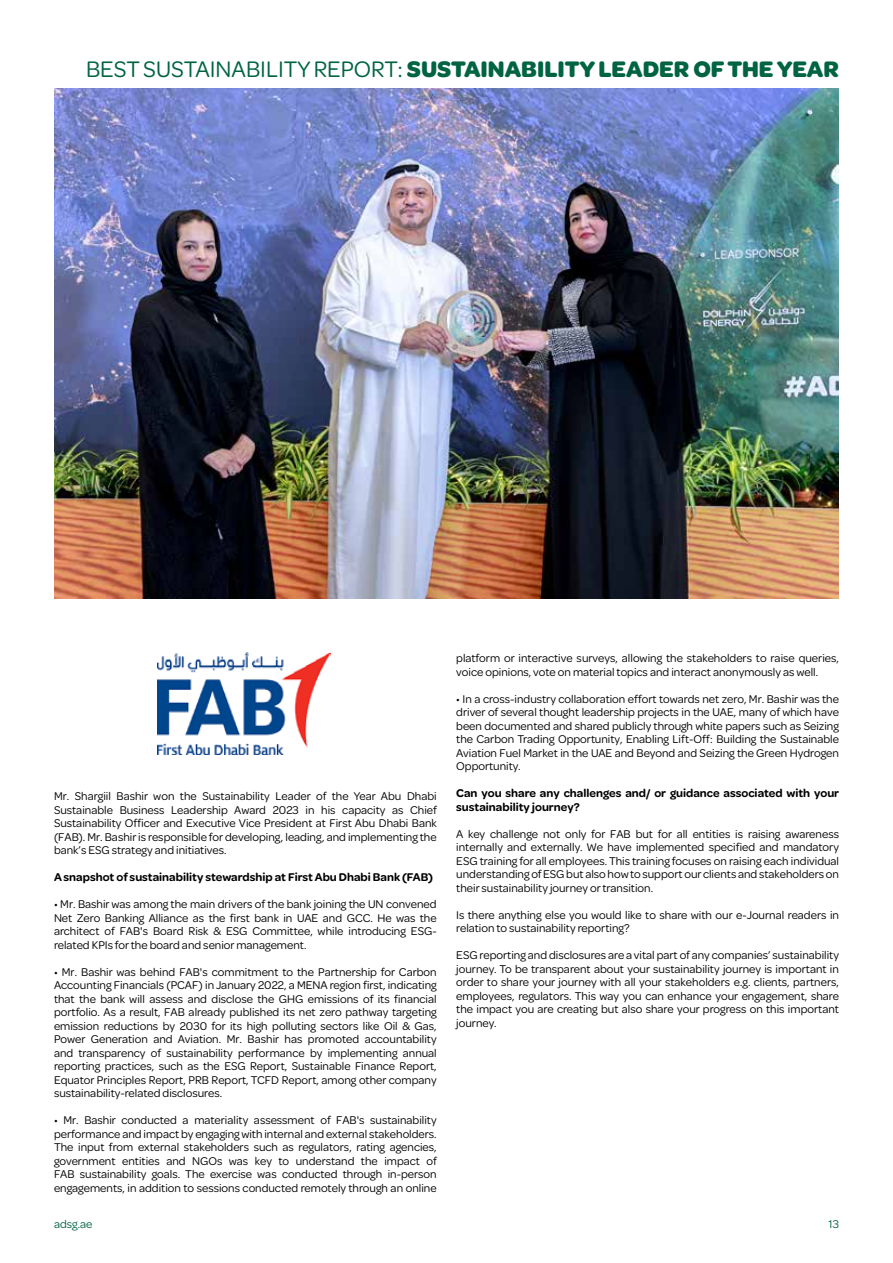
<style>
.page{position:relative;width:893px;height:1263px;background:#fff}
.page>*{position:absolute;margin:0;border:0;box-sizing:border-box;transform-origin:0 0}
.t1{font:700 24px "Omnes";color:#006442}
.t2{font:12px/13.5px "Omnes";color:#000;text-align:justify}
.t3{font:600 12px/13.5px "Omnes";color:#000}
.t4{font:12px "Omnes";color:#006442}
.s1{font-weight:400}
</style>
<div class="page">
<img style="left:54px;top:88px;width:785px;height:510px">
<img style="left:157px;top:652px;width:173px;height:102px">
<h1 class="t1" style="left:86px;top:52px;width:754px"><span class="s1">BEST SUSTAINABILITY REPORT:</span> SUSTAINABILITY LEADER OF THE YEAR</h1>
<p class="t2" style="left:54px;top:789px;width:385px">Mr. Shargiil Bashir won the Sustainability Leader of the Year Abu Dhabi Sustainable Business Leadership Award 2023 in his capacity as Chief Sustainability Officer and Executive Vice President at First Abu Dhabi Bank (FAB). Mr. Bashir is responsible for developing, leading, and implementing the bank’s ESG strategy and initiatives.</p>
<p class="t3" style="left:54px;top:870px;width:380px">A snapshot of sustainability stewardship at First Abu Dhabi Bank (FAB)</p>
<p class="t2" style="left:54px;top:897px;width:384px">• Mr. Bashir was among the main drivers of the bank joining the UN convened Net Zero Banking Alliance as the first bank in UAE and GCC. He was the architect of FAB's Board Risk &amp; ESG Committee, while introducing ESG&shy;related KPIs for the board and senior management.</p>
<p class="t2" style="left:54px;top:964px;width:384px">• Mr. Bashir was behind FAB's commitment to the Partnership for Carbon Accounting Financials (PCAF) in January 2022, a MENA region first, indicating that the bank will assess and disclose the GHG emissions of its financial portfolio. As a result, FAB already published its net zero pathway targeting emission reductions by 2030 for its high polluting sectors like Oil &amp; Gas, Power Generation and Aviation. Mr. Bashir has promoted accountability and transparency of sustainability performance by implementing annual reporting practices, such as the ESG Report, Sustainable Finance Report, Equator Principles Report, PRB Report, TCFD Report, among other company sustainability-related disclosures.</p>
<p class="t2" style="left:54px;top:1113px;width:385px">• Mr. Bashir conducted a materiality assessment of FAB's sustainability performance and impact by engaging with internal and external stakeholders.<br>The input from external stakeholders such as regulators, rating agencies, government entities and NGOs was key to understand the impact of FAB sustainability goals. The exercise was conducted through in-person engagements, in addition to sessions conducted remotely through an online</p>
<p class="t2" style="left:456px;top:651px;width:384px">platform or interactive surveys, allowing the stakeholders to raise queries, voice opinions, vote on material topics and interact anonymously as well.</p>
<p class="t2" style="left:456px;top:691px;width:384px">• In a cross-industry collaboration effort towards net zero, Mr. Bashir was the driver of several thought leadership projects in the UAE, many of which have been documented and shared publicly through white papers such as Seizing the Carbon Trading Opportunity, Enabling Lift-Off: Building the Sustainable Aviation Fuel Market in the UAE and Beyond and Seizing the Green Hydrogen Opportunity.</p>
<p class="t3" style="left:456px;top:785px;width:384px">Can you share any challenges and/ or guidance associated with your sustainability journey?</p>
<p class="t2" style="left:456px;top:826px;width:384px">A key challenge not only for FAB but for all entities is raising awareness internally and externally. We have implemented specified and mandatory ESG training for all employees. This training focuses on raising each individual understanding of ESG but also how to support our clients and stakeholders on their sustainability journey or transition.</p>
<p class="t2" style="left:456px;top:907px;width:384px">Is there anything else you would like to share with our e-Journal readers in relation to sustainability reporting?</p>
<p class="t2" style="left:456px;top:948px;width:384px">ESG reporting and disclosures are a vital part of any companies’ sustainability journey. To be transparent about your sustainability journey is important in order to share your journey with all your stakeholders e.g. clients, partners, employees, regulators. This way you can enhance your engagement, share the impact you are creating but also share your progress on this important journey.</p>
<p class="t4" style="left:54px;top:1215px;width:40px">adsg.ae</p>
<p class="t4" style="left:828px;top:1215px;width:12px">13</p>
</div>
